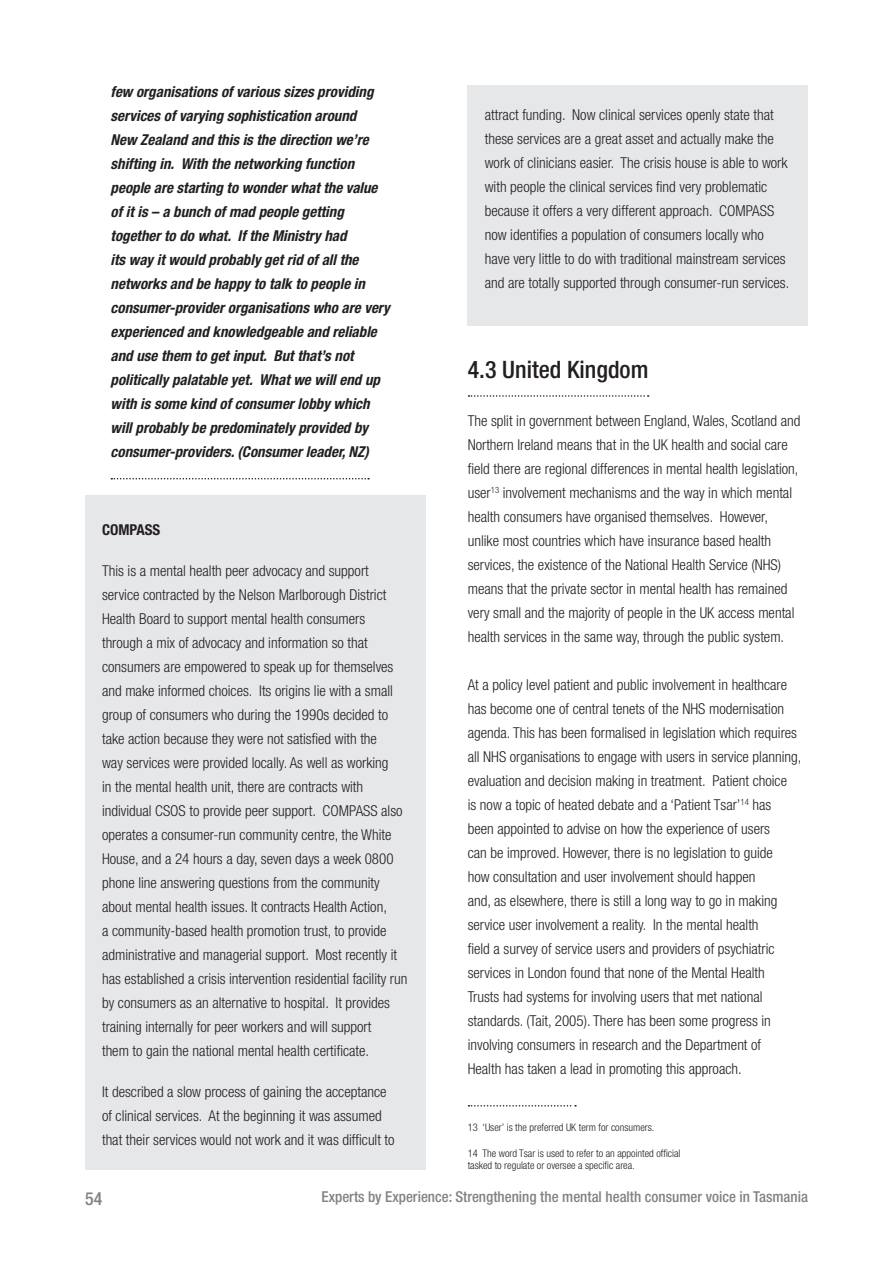
<style>
.page{position:relative;width:893px;height:1263px;background:#fff}
.page>*{position:absolute;margin:0;border:0;box-sizing:border-box;transform-origin:0 0}
.sub{font:500 condensed 24px "Helvetica Neue";color:#231f20}
.t1{font:500 condensed 18px "Helvetica Neue";color:#808285}
.grey_box{font:300 condensed 15px/24px "Helvetica Neue";color:#231f20}
.body{font:300 condensed 15px/24px "Helvetica Neue";color:#231f20}
.body_indent_italic{font:italic 700 condensed 15px/24px "Helvetica Neue";color:#231f20}
.t2{font:500 condensed 15px "Helvetica Neue";color:#808285}
.grey_box-2{font:700 condensed 15px "Helvetica Neue";color:#231f20}
.Footnote_Text{font:300 condensed 10.5px/12.6px "Helvetica Neue";color:#231f20}
</style>
<div class="page">
<div style="left:468px;top:85px;width:340px;height:240px;background:#e6e7e9"></div>
<div style="left:85px;top:495px;width:340px;height:674px;background:#e6e7e9"></div>
<svg style="left:111px;top:478px;width:258px;height:1px"></svg>
<svg style="left:468px;top:395px;width:181px;height:2px"></svg>
<svg style="left:468px;top:1105px;width:108px;height:1px"></svg>
<p class="body_indent_italic" style="left:111px;top:79px;width:281px">few organisations of various sizes providing services of varying sophistication around<br>New Zealand and this is the direction we’re shifting in. With the networking function people are starting to wonder what the value of it is – a bunch of mad people getting together to do what. If the Ministry had<br>its way it would probably get rid of all the networks and be happy to talk to people in consumer-provider organisations who are very experienced and knowledgeable and reliable and use them to get input. But that’s not politically palatable yet. What we will end up with is some kind of consumer lobby which will probably be predominately provided by consumer-providers. (Consumer leader, NZ)</p>
<p class="grey_box-2" style="left:102px;top:521px;width:60px">COMPASS</p>
<p class="grey_box" style="left:102px;top:559px;width:307px">This is a mental health peer advocacy and support service contracted by the Nelson Marlborough District Health Board to support mental health consumers through a mix of advocacy and information so that consumers are empowered to speak up for themselves and make informed choices. Its origins lie with a small group of consumers who during the 1990s decided to take action because they were not satisfied with the<br>way services were provided locally. As well as working<br>in the mental health unit, there are contracts with individual CSOS to provide peer support. COMPASS also operates a consumer-run community centre, the White House, and a 24 hours a day, seven days a week 0800 phone line answering questions from the community about mental health issues. It contracts Health Action,<br>a community-based health promotion trust, to provide administrative and managerial support. Most recently it has established a crisis intervention residential facility run by consumers as an alternative to hospital. It provides training internally for peer workers and will support<br>them to gain the national mental health certificate.</p>
<p class="grey_box" style="left:102px;top:1080px;width:294px">It described a slow process of gaining the acceptance of clinical services. At the beginning it was assumed that their services would not work and it was difficult to</p>
<p class="grey_box" style="left:485px;top:102px;width:306px">attract funding. Now clinical services openly state that these services are a great asset and actually make the work of clinicians easier. The crisis house is able to work with people the clinical services find very problematic because it offers a very different approach. COMPASS now identifies a population of consumers locally who have very little to do with traditional mainstream services and are totally supported through consumer-run services.</p>
<p class="sub" style="left:468px;top:355px;width:182px">4.3 United Kingdom</p>
<p class="body" style="left:468px;top:409px;width:334px">The split in government between England, Wales, Scotland and Northern Ireland means that in the UK health and social care field there are regional differences in mental health legislation, user<sup>13</sup> involvement mechanisms and the way in which mental health consumers have organised themselves. However, unlike most countries which have insurance based health services, the existence of the National Health Service (NHS) means that the private sector in mental health has remained very small and the majority of people in the UK access mental health services in the same way, through the public system.</p>
<p class="body" style="left:468px;top:673px;width:335px">At a policy level patient and public involvement in healthcare has become one of central tenets of the NHS modernisation agenda. This has been formalised in legislation which requires all NHS organisations to engage with users in service planning, evaluation and decision making in treatment. Patient choice<br>is now a topic of heated debate and a ‘Patient Tsar’<sup>14</sup> has<br>been appointed to advise on how the experience of users<br>can be improved. However, there is no legislation to guide<br>how consultation and user involvement should happen<br>and, as elsewhere, there is still a long way to go in making service user involvement a reality. In the mental health<br>field a survey of service users and providers of psychiatric services in London found that none of the Mental Health<br>Trusts had systems for involving users that met national standards. (Tait, 2005). There has been some progress in involving consumers in research and the Department of<br>Health has taken a lead in promoting this approach.</p>
<p class="Footnote_Text" style="left:468px;top:1121px;width:188px">13 ‘User’ is the preferred UK term for consumers.</p>
<p class="Footnote_Text" style="left:468px;top:1147px;width:214px">14 The word Tsar is used to refer to an appointed official tasked to regulate or oversee a specific area.</p>
<p class="t1" style="left:85px;top:1188px;width:19px">54</p>
<p class="t2" style="left:321px;top:1188px;width:488px">Experts by Experience: Strengthening the mental health consumer voice in Tasmania</p>
</div>
